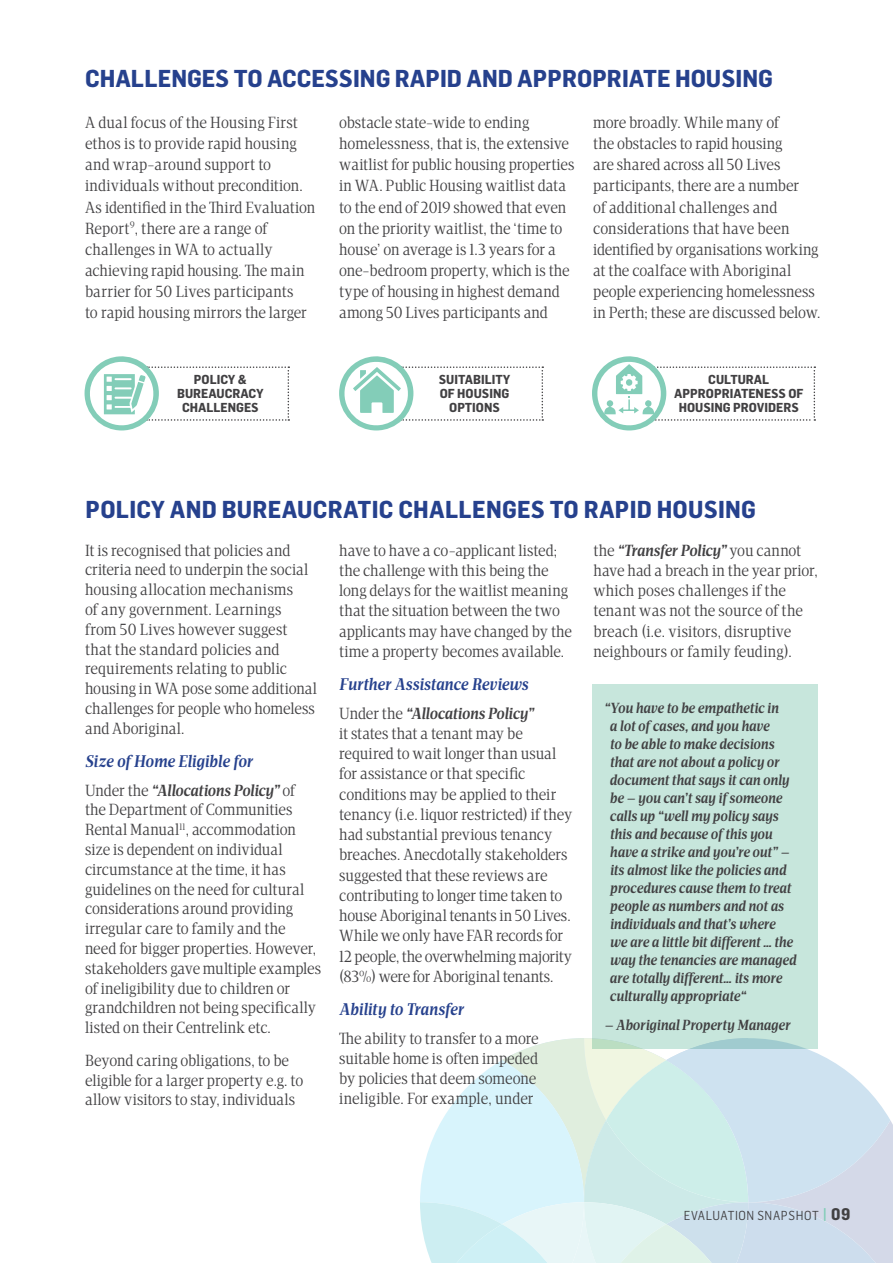
<style>
.page{position:relative;width:893px;height:1263px;background:#fff}
.page>*{position:absolute;margin:0;border:0;box-sizing:border-box;transform-origin:0 0}
.t1{font:700 24px "Flama Semicondensed";color:#26418d}
.t2{font:italic 700 17.25px "Apud";letter-spacing:.005em;color:#26418d}
.t3{font:16.5px/21.1px "Apud";color:#414042}
.t4{font:italic 700 15px/18px "Apud";letter-spacing:.005em;color:#414042}
.t5{font:700 12.75px/14.2px "Flama Semicondensed";color:#414042;text-align:center}
.t6{font:12.75px "Flama Semicondensed";letter-spacing:.045em;color:#414042}
.s1{font-weight:700;font-style:italic}
.s2{font-weight:700;font-size:16.5px;color:#83cdb8}
.s3{font-weight:700;font-size:16.5px}
</style>
<div class="page">
<svg style="left:420px;top:1038px;width:473px;height:225px;background:#d8ecf0"></svg>
<svg style="left:592px;top:356px;width:223px;height:74px"></svg>
<svg style="left:339px;top:356px;width:204px;height:74px"></svg>
<svg style="left:85px;top:356px;width:204px;height:74px"></svg>
<div style="left:592px;top:685px;width:226px;height:364px;background:#c7e6dc"></div>
<h1 class="t1" style="left:85px;top:62px;width:689px">CHALLENGES TO ACCESSING RAPID AND APPROPRIATE HOUSING</h1>
<p class="t3" style="left:85px;top:112px;width:232px">A dual focus of the Housing First ethos is to provide rapid housing and wrap-around support to individuals without precondition.<br>As identified in the Third Evaluation<br>Report<sup>9</sup>, there are a range of challenges in WA to actually achieving rapid housing. The main barrier for 50 Lives participants<br>to rapid housing mirrors the larger</p>
<p class="t3" style="left:339px;top:112px;width:237px">obstacle state-wide to ending homelessness, that is, the extensive waitlist for public housing properties in WA. Public Housing waitlist data to the end of 2019 showed that even on the priority waitlist, the ‘time to house’ on average is 1.3 years for a one-bedroom property, which is the type of housing in highest demand among 50 Lives participants and</p>
<p class="t3" style="left:593px;top:112px;width:229px">more broadly. While many of<br>the obstacles to rapid housing<br>are shared across all 50 Lives participants, there are a number<br>of additional challenges and considerations that have been identified by organisations working at the coalface with Aboriginal people experiencing homelessness in Perth; these are discussed below.</p>
<p class="t5" style="left:177px;top:371px;width:88px">POLICY &amp;<br>BUREAUCRACY<br>CHALLENGES</p>
<p class="t5" style="left:439px;top:371px;width:73px">SUITABILITY<br>OF HOUSING<br>OPTIONS</p>
<p class="t5" style="left:674px;top:371px;width:131px">CULTURAL<br>APPROPRIATENESS OF<br>HOUSING PROVIDERS</p>
<h1 class="t1" style="left:86px;top:493px;width:672px">POLICY AND BUREAUCRATIC CHALLENGES TO RAPID HOUSING</h1>
<p class="t3" style="left:85px;top:540px;width:234px;line-height:19.8px">It is recognised that policies and criteria need to underpin the social housing allocation mechanisms<br>of any government. Learnings from 50 Lives however suggest that the standard policies and requirements relating to public housing in WA pose some additional challenges for people who homeless and Aboriginal.</p>
<p class="t2" style="left:85px;top:751px;width:169px">Size of Home Eligible for</p>
<p class="t3" style="left:85px;top:780px;width:238px;line-height:19.8px">Under the <span class="s1">“Allocations Policy”</span> of<br>the Department of Communities Rental Manual<sup>11</sup>, accommodation size is dependent on individual circumstance at the time, it has guidelines on the need for cultural considerations around providing irregular care to family and the<br>need for bigger properties. However, stakeholders gave multiple examples of ineligibility due to children or grandchildren not being specifically listed on their Centrelink etc.</p>
<p class="t3" style="left:85px;top:1050px;width:220px;line-height:19.8px">Beyond caring obligations, to be eligible for a larger property e.g. to allow visitors to stay, individuals</p>
<p class="t3" style="left:593px;top:540px;width:226px;line-height:20.2px">the <span class="s1">“Transfer Policy”</span> you cannot have had a breach in the year prior, which poses challenges if the tenant was not the source of the breach (i.e. visitors, disruptive neighbours or family feuding).</p>
<p class="t3" style="left:339px;top:540px;width:234px;line-height:20.2px">have to have a co-applicant listed; the challenge with this being the long delays for the waitlist meaning that the situation between the two applicants may have changed by the time a property becomes available.</p>
<p class="t2" style="left:339px;top:674px;width:191px">Further Assistance Reviews</p>
<p class="t3" style="left:339px;top:703px;width:235px;line-height:20.2px">Under the <span class="s1">“Allocations Policy”<br></span>it states that a tenant may be required to wait longer than usual for assistance or that specific conditions may be applied to their tenancy (i.e. liquor restricted) if they had substantial previous tenancy breaches. Anecdotally stakeholders suggested that these reviews are contributing to longer time taken to house Aboriginal tenants in 50 Lives.<br>While we only have FAR records for 12 people, the overwhelming majority (83%) were for Aboriginal tenants.</p>
<p class="t2" style="left:339px;top:999px;width:126px">Ability to Transfer</p>
<p class="t3" style="left:339px;top:1028px;width:201px;line-height:20.2px">The ability to transfer to a more suitable home is often impeded by policies that deem someone ineligible. For example, under</p>
<p class="t4" style="left:610px;top:699px;width:188px;text-indent:-6px">“You have to be empathetic in<br>a lot of cases, and you have<br>to be able to make decisions that are not about a policy or document that says it can only be – you can’t say if someone calls up “well my policy says this and because of this you have a strike and you’re out” – its almost like the policies and procedures cause them to treat people as numbers and not as individuals and that’s where we are a little bit different … the way the tenancies are managed are totally different… its more culturally appropriate“</p>
<p class="t4" style="left:604px;top:1015px;width:187px">– Aboriginal Property Manager</p>
<p class="t6" style="left:684px;top:1208px;width:168px">EVALUATION SNAPSHOT <span class="s2">|</span> <span class="s3">09</span></p>
</div>
